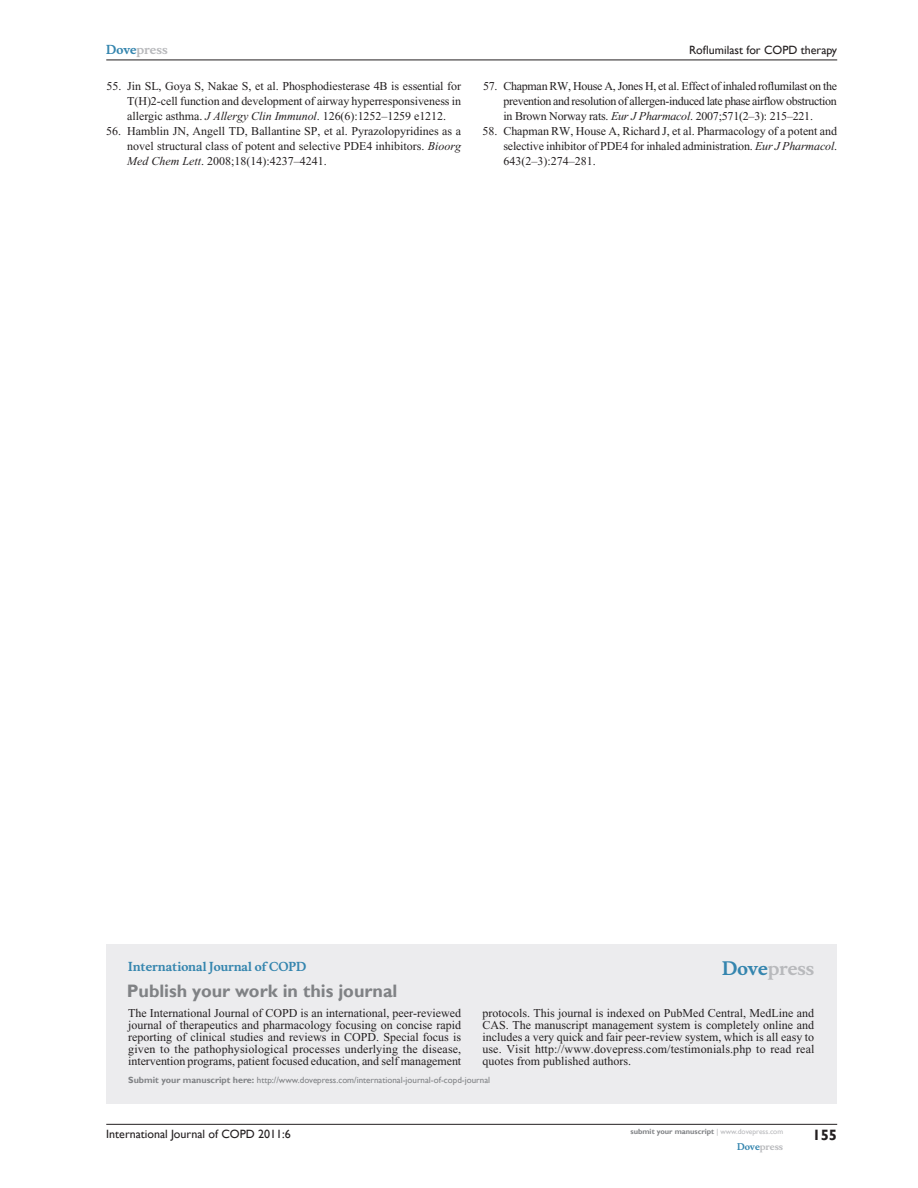
<style>
.page{position:relative;width:918px;height:1188px;background:#fff}
.page>*{position:absolute;margin:0;border:0;box-sizing:border-box;transform-origin:0 0}
.t1{font:700 18px "Gill Sans";color:#808285}
.t2{font:700 18px "Musee";color:#b8b9bc}
.t3{font:700 15px "Gill Sans";color:#231f20}
.t4{font:12px/12px "Times New Roman";letter-spacing:-.005em;color:#231f20;text-align:justify}
.t5{font:12px "Gill Sans";color:#231f20}
.t6{font:700 12px "Musee";color:#3485ae}
.t7{font:700 12px "Musee";color:#b8b9bc}
.t8{font:9px "Gill Sans";color:#808285}
.t9{font:700 9px "Musee";color:#b8b9bc}
.t10{font:700 7.5px "Gill Sans";color:#808285}
.s1{color:#3485ae}
.s2{font-style:italic}
.s3{font-weight:700}
.s4{font-weight:400;color:#b8b9bc}
</style>
<div class="page">
<div style="left:106px;top:944px;width:731px;height:159px;background:#ececee"></div>
<hr style="left:106px;top:1124px;width:731px;height:1px;background:#231f20">
<hr style="left:106px;top:60px;width:731px;height:1px;background:#231f20">
<p class="t7" style="left:106px;top:43px;width:63px"><span class="s1">Dove</span>press</p>
<p class="t4" style="left:127px;top:79px;width:335px;line-height:15px;text-indent:-21px">55. Jin SL, Goya S, Nakae S, et al. Phosphodiesterase 4B is essential for T(H)2-cell function and development of airway hyperresponsiveness in allergic asthma. <span class="s2">J Allergy Clin Immunol</span>. 126(6):1252–1259 e1212.</p>
<p class="t4" style="left:127px;top:124px;width:335px;line-height:15px;text-indent:-21px">56. Hamblin JN, Angell TD, Ballantine SP, et al. Pyrazolopyridines as a novel structural class of potent and selective PDE4 inhibitors. <span class="s2">Bioorg Med Chem Lett</span>. 2008;18(14):4237–4241.</p>
<p class="t5" style="left:689px;top:43px;width:150px">Roflumilast for COPD therapy</p>
<p class="t4" style="left:503px;top:79px;width:335px;line-height:15px;text-indent:-20px">57. Chapman RW, House A, Jones H, et al. Effect of inhaled roflumilast on the prevention and resolution of allergen-induced late phase airflow obstruction in Brown Norway rats. <span class="s2">Eur J Pharmacol</span>. 2007;571(2–3): 215–221.</p>
<p class="t4" style="left:503px;top:124px;width:335px;line-height:15px;text-indent:-21px">58. Chapman RW, House A, Richard J, et al. Pharmacology of a potent and selective inhibitor of PDE4 for inhaled administration. <span class="s2">Eur J Pharmacol</span>.<br>643(2–3):274–281.</p>
<p class="t6" style="left:128px;top:959px;width:180px">International Journal of COPD</p>
<h1 class="t1" style="left:127px;top:980px;width:272px">Publish your work in this journal</h1>
<h1 class="t2" style="left:722px;top:958px;width:94px"><span class="s1">Dove</span>press</h1>
<p class="t4" style="left:128px;top:1007px;width:335px">The International Journal of COPD is an international, peer-reviewed journal of therapeutics and pharmacology focusing on concise rapid reporting of clinical studies and reviews in COPD. Special focus is given to the pathophysiological processes underlying the disease, intervention programs, patient focused education, and self management</p>
<p class="t4" style="left:482px;top:1007px;width:334px">protocols. This journal is indexed on PubMed Central, MedLine and CAS. The manuscript management system is completely online and includes a very quick and fair peer-review system, which is all easy to use. Visit http://www.dovepress.com/testimonials.php to read real quotes from published authors.</p>
<p class="t8" style="left:128px;top:1075px;width:363px"><span class="s3">Submit your manuscript here:</span> http://www.dovepress.com/international-journal-of-copd-journal</p>
<p class="t5" style="left:106px;top:1127px;width:186px">International Journal of COPD 2011:6</p>
<p class="t10" style="left:631px;top:1127px;width:154px">submit your manuscript <span class="s4">| www.dovepress.com</span></p>
<p class="t9" style="left:737px;top:1141px;width:48px"><span class="s1">Dove</span>press</p>
<p class="t3" style="left:812px;top:1126px;width:26px">155</p>
</div>
